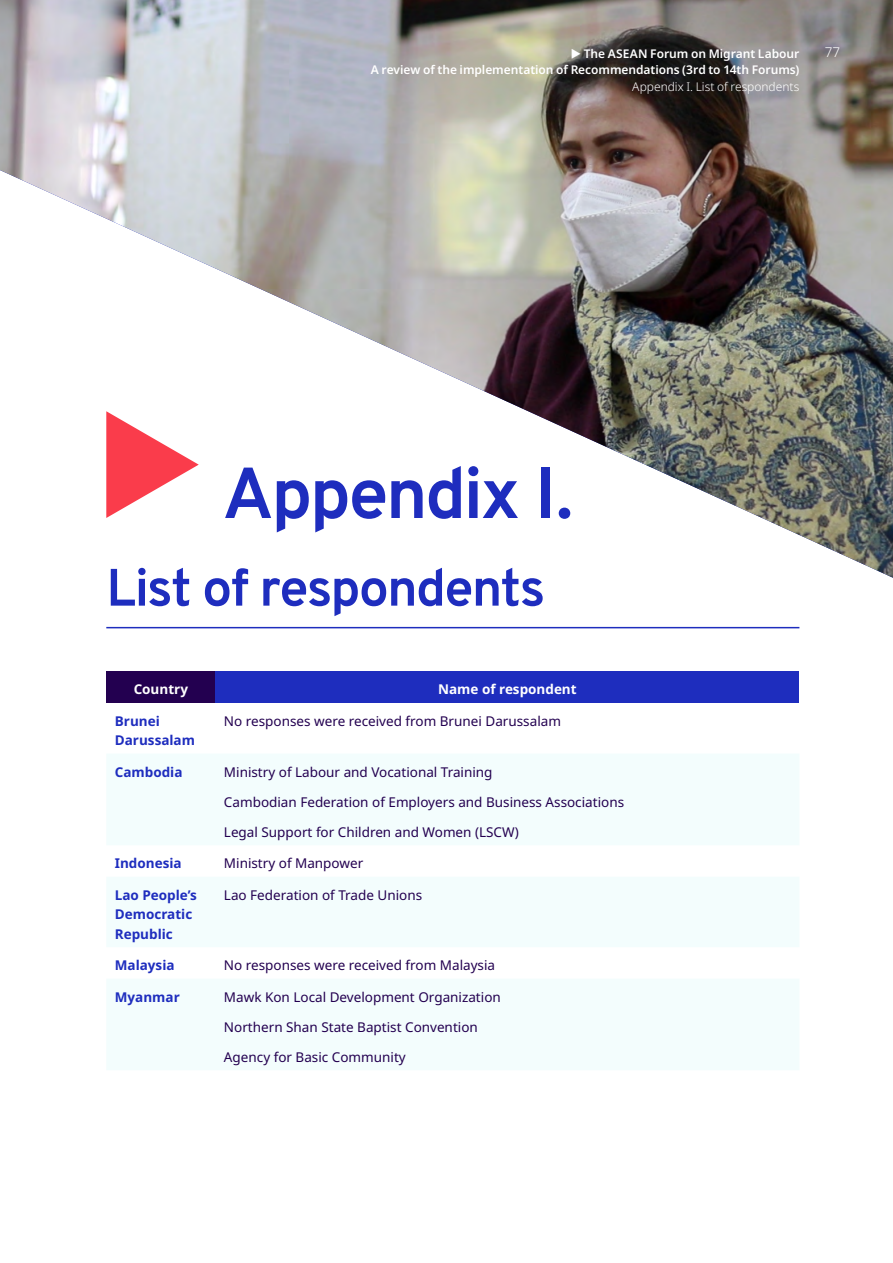
<style>
.page{position:relative;width:893px;height:1263px;background:#fff}
.page>*{position:absolute;margin:0;border:0;box-sizing:border-box;transform-origin:0 0}
.t1{font:700 72px "Overpass";letter-spacing:-.035em;color:#1e2dbe}
.t2{font:700 52.5px "Overpass";letter-spacing:-.03em;color:#1e2dbe}
.t3{font:13.5px "Noto Sans";color:#230050}
.t4{font:700 13.5px/19.5px "Noto Sans";color:#1e2dbe}
.t5{font:700 13.5px "Noto Sans";color:#fff}
.t6{font:300 13.5px "Noto Sans";color:#fff}
.t7{font:600 12px "Noto Sans";letter-spacing:-.005em;color:#fff}
.t8{font:300 12px "Noto Sans";color:#fff}
</style>
<div class="page">
<img style="left:0;top:0;width:893px;height:578px">
<svg style="left:106px;top:411px;width:93px;height:107px"></svg>
<hr style="left:106px;top:627px;width:693px;height:1px;background:#1e2dbe">
<div style="left:106px;top:671px;width:109px;height:32px;background:#230050"></div>
<div style="left:215px;top:671px;width:584px;height:32px;background:#1e2dbe"></div>
<svg style="left:107px;top:754px;width:692px;height:316px;fill:#f3fdfd"></svg>
<svg style="left:571px;top:48px;width:10px;height:11px"></svg>
<p class="t7" style="left:584px;top:45px;width:217px">The ASEAN Forum on Migrant Labour</p>
<p class="t6" style="left:825px;top:43px;width:17px">77</p>
<p class="t7" style="left:371px;top:62px;width:430px">A review of the implementation of Recommendations (3rd to 14th Forums)</p>
<p class="t8" style="left:632px;top:78px;width:169px">Appendix I. List of respondents</p>
<h1 class="t1" style="left:222px;top:441px;width:352px">Appendix I.</h1>
<h2 class="t2" style="left:106px;top:550px;width:440px">List of respondents</h2>
<p class="t5" style="left:134px;top:680px;width:56px">Country</p>
<p class="t5" style="left:438px;top:680px;width:140px">Name of respondent</p>
<p class="t4" style="left:115px;top:711px;width:82px">Brunei<br>Darussalam</p>
<p class="t3" style="left:224px;top:711px;width:339px">No responses were received from Brunei Darussalam</p>
<p class="t4" style="left:115px;top:762px;width:69px">Cambodia</p>
<p class="t3" style="left:224px;top:762px;width:270px">Ministry of Labour and Vocational Training</p>
<p class="t3" style="left:224px;top:792px;width:402px">Cambodian Federation of Employers and Business Associations</p>
<p class="t3" style="left:224px;top:822px;width:296px">Legal Support for Children and Women (LSCW)</p>
<p class="t4" style="left:115px;top:854px;width:68px">Indonesia</p>
<p class="t3" style="left:224px;top:854px;width:141px">Ministry of Manpower</p>
<p class="t4" style="left:115px;top:885px;width:84px">Lao People’s<br>Democratic<br>Republic</p>
<p class="t3" style="left:224px;top:885px;width:200px">Lao Federation of Trade Unions</p>
<p class="t4" style="left:115px;top:956px;width:61px">Malaysia</p>
<p class="t3" style="left:224px;top:956px;width:273px">No responses were received from Malaysia</p>
<p class="t4" style="left:115px;top:987px;width:66px">Myanmar</p>
<p class="t3" style="left:224px;top:987px;width:278px">Mawk Kon Local Development Organization</p>
<p class="t3" style="left:224px;top:1017px;width:255px">Northern Shan State Baptist Convention</p>
<p class="t3" style="left:224px;top:1047px;width:183px">Agency for Basic Community</p>
</div>
